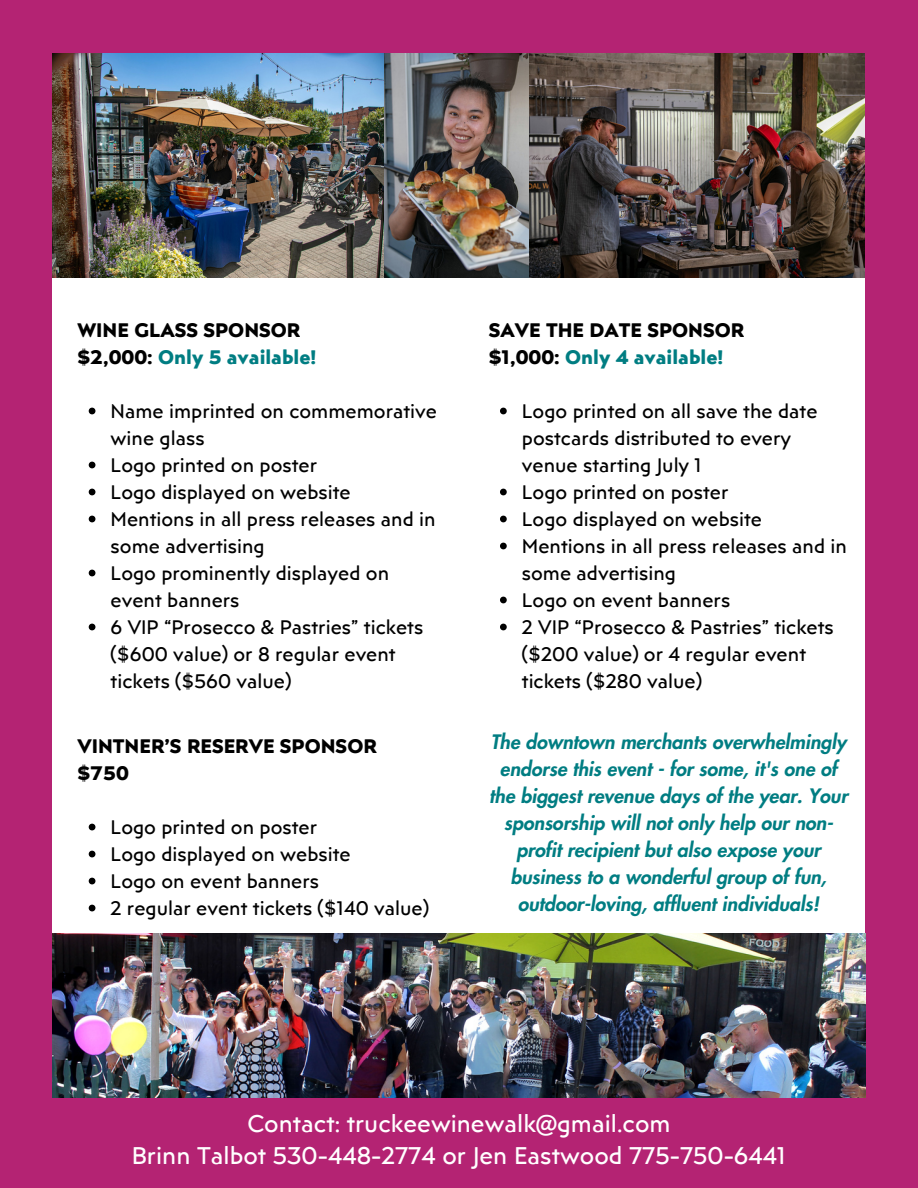
<style>
.page{position:relative;width:918px;height:1188px;background:#b42373}
.page>*{position:absolute;margin:0;border:0;box-sizing:border-box;transform-origin:0 0}
.t1{font:24px/32.7px "Posterama Text";color:#fff;text-align:center}
.t2{font:19.5px/27px "Posterama Text";color:#000}
.t3{font:italic 800 19.5px/27px "Futura LT Pro";color:#007d82;text-align:center}
.t4{font:700 19.5px/27px "Posterama Text";color:#000}
.t5{font:700 expanded 16.95px "Agrandir";letter-spacing:.155em;color:#000}
.s1{color:#007d82}
</style>
<div class="page">
<div style="left:53px;top:53px;width:812px;height:892px;background:#fff"></div>
<img style="left:53px;top:53px;width:331px;height:224px">
<img style="left:384px;top:53px;width:146px;height:224px">
<img style="left:530px;top:53px;width:335px;height:224px">
<svg style="left:89px;top:408px;width:6px;height:6px"></svg>
<svg style="left:89px;top:462px;width:6px;height:6px"></svg>
<svg style="left:89px;top:489px;width:6px;height:6px"></svg>
<svg style="left:89px;top:516px;width:6px;height:6px"></svg>
<svg style="left:89px;top:570px;width:6px;height:6px"></svg>
<svg style="left:89px;top:624px;width:6px;height:6px"></svg>
<svg style="left:500px;top:408px;width:7px;height:6px"></svg>
<svg style="left:500px;top:489px;width:7px;height:6px"></svg>
<svg style="left:500px;top:516px;width:7px;height:6px"></svg>
<svg style="left:500px;top:543px;width:7px;height:6px"></svg>
<svg style="left:500px;top:597px;width:7px;height:6px"></svg>
<svg style="left:500px;top:624px;width:7px;height:6px"></svg>
<svg style="left:89px;top:824px;width:6px;height:6px"></svg>
<svg style="left:89px;top:851px;width:6px;height:6px"></svg>
<svg style="left:89px;top:878px;width:6px;height:6px"></svg>
<svg style="left:89px;top:905px;width:6px;height:6px"></svg>
<img style="left:53px;top:933px;width:812px;height:164px">
<p class="t4" style="left:77px;top:315px;width:240px">WINE GLASS SPONSOR $2,000: <span class="s1">Only 5 available!</span></p>
<p class="t2" style="left:111px;top:396px;width:328px">Name imprinted on commemorative wine glass</p>
<p class="t2" style="left:111px;top:450px;width:208px">Logo printed on poster</p>
<p class="t2" style="left:111px;top:477px;width:242px">Logo displayed on website</p>
<p class="t2" style="left:111px;top:504px;width:327px">Mentions in all press releases and in some advertising</p>
<p class="t2" style="left:111px;top:558px;width:280px">Logo prominently displayed on event banners</p>
<p class="t2" style="left:111px;top:612px;width:314px">6 VIP “Prosecco &amp; Pastries” tickets ($600 value) or 8 regular event tickets ($560 value)</p>
<p class="t5" style="left:130px;top:416px;width:107px">PREMIER</p>
<p class="t4" style="left:77px;top:732px;width:301px">VINTNER’S RESERVE SPONSOR $750</p>
<p class="t2" style="left:111px;top:813px;width:208px">Logo printed on poster</p>
<p class="t2" style="left:111px;top:840px;width:242px">Logo displayed on website</p>
<p class="t2" style="left:111px;top:867px;width:210px">Logo on event banners</p>
<h3 class="t2" style="left:111px;top:894px;width:320px">2 regular event tickets ($140 value)</h3>
<h2 class="t4" style="left:489px;top:315px;width:257px">SAVE THE DATE SPONSOR $1,000: <span class="s1">Only 4 available!</span></h2>
<p class="t2" style="left:522px;top:396px;width:297px">Logo printed on all save the date postcards distributed to every venue starting July 1</p>
<p class="t2" style="left:522px;top:477px;width:208px">Logo printed on poster</p>
<p class="t2" style="left:522px;top:504px;width:242px">Logo displayed on website</p>
<p class="t2" style="left:522px;top:531px;width:327px">Mentions in all press releases and in some advertising</p>
<h3 class="t2" style="left:522px;top:585px;width:210px">Logo on event banners</h3>
<p class="t2" style="left:522px;top:612px;width:313px">2 VIP “Prosecco &amp; Pastries” tickets ($200 value) or 4 regular event tickets ($280 value)</p>
<p class="t3" style="left:489px;top:730px;width:360px">The downtown merchants overwhelmingly endorse this event - for some, it's one of the biggest revenue days of the year. Your sponsorship will not only help our non&shy;profit recipient but also expose your business to a wonderful group of fun, outdoor-loving, affluent individuals!</p>
<p class="t1" style="left:132px;top:1106px;width:656px">Contact: truckeewinewalk@gmail.com<br>Brinn Talbot 530-448-2774 or Jen Eastwood 775-750-6441</p>
</div>
